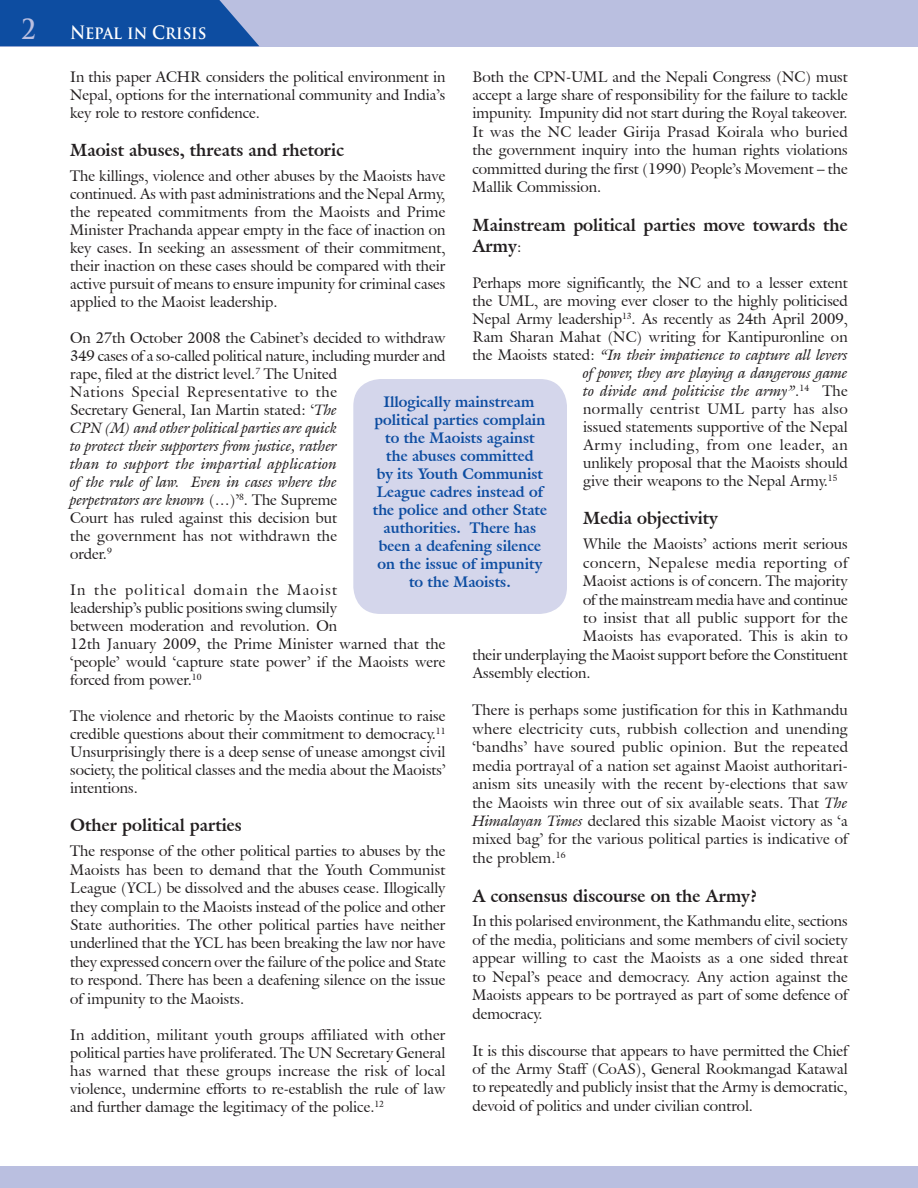
<style>
.page{position:relative;width:918px;height:1188px;background:#fff}
.page>*{position:absolute;margin:0;border:0;box-sizing:border-box;transform-origin:0 0}
.t1{font:700 27px "Trajan Pro";color:#babfe0;scale:.9 1}
.t2{font:700 18px "Trajan Pro";color:#fff;scale:.9 1}
.Sub_Head{font:700 17.25px/20.7px "Galliard IT Cby BT";color:#231f20}
.t3{font:15px/18px "Galliard IT Cby BT";color:#231f20;text-align:justify}
.box_text{font:700 15px/18px "Galliard IT Cby BT";color:#0d4da1;text-align:center}
.t4{font:italic 15px "Galliard IT Cby BT";color:#231f20}
.t5{font:15px "Galliard IT Cby BT";letter-spacing:.035em;color:#231f20}
.t6{font:15px "Galliard IT Cby BT";letter-spacing:.03em;color:#231f20}
.t7{font:15px "Galliard IT Cby BT";letter-spacing:.045em;color:#231f20}
.s1{font-style:italic}
.s2{font-weight:400;font-size:15px}
.s3{font-style:normal}
</style>
<div class="page">
<div style="left:0;top:0;width:918px;height:46px;background:#babfe0"></div>
<div style="left:0;top:1167px;width:918px;height:21px;background:#babfe0"></div>
<svg style="left:0;top:0;width:259px;height:46px;background:#1a55a5"></svg>
<div style="left:353px;top:379px;width:214px;height:235px;background:#d4d6eb;border-radius:27px"></div>
<p class="t1" style="left:21px;top:13px;width:18px">2</p>
<p class="t2" style="left:70px;top:21px;width:153px">Nepal in Crisis</p>
<p class="t3" style="left:70px;top:67px;width:377px">In this paper ACHR considers the political environment in Nepal, options for the international community and India’s key role to restore confidence.</p>
<p class="Sub_Head" style="left:70px;top:140px;width:275px">Maoist abuses, threats and rhetoric</p>
<p class="t3" style="left:70px;top:166px;width:377px">The killings, violence and other abuses by the Maoists have continued. As with past administrations and the Nepal Army, the repeated commitments from the Maoists and Prime Minister Prachanda appear empty in the face of inaction on key cases. In seeking an assessment of their commitment, their inaction on these cases should be compared with their active pursuit of means to ensure impunity for criminal cases applied to the Maoist leadership.</p>
<p class="t3" style="left:70px;top:328px;width:377px;text-align:left">On 27th October 2008 the Cabinet’s decided to withdraw 349 cases of a so-called political nature, including murder and rape, filed at the district level.<sup>7</sup> The United<br>Nations Special Representative to the<br>Secretary General, Ian Martin stated: ‘<span class="s1">The<br>CPN (M) and other political parties are quick<br>to protect their supporters from justice, rather<br>than to support the impartial application<br>of the rule of law. Even in cases where the<br>perpetrators are known</span> (…)’<sup>8</sup>. The Supreme<br>Court has ruled against this decision but<br>the government has not withdrawn the<br>order.<sup>9</sup></p>
<p class="t3" style="left:70px;top:580px;width:377px;text-align:left">In the political domain the Maoist<br>leadership’s public positions swing clumsily<br>between moderation and revolution. On<br>12th January 2009, the Prime Minister warned that the ‘people’ would ‘capture state power’ if the Maoists were forced from power.<sup>10</sup></p>
<p class="t3" style="left:70px;top:706px;width:377px">The violence and rhetoric by the Maoists continue to raise credible questions about their commitment to democracy.<sup>11<br></sup>Unsurprisingly there is a deep sense of unease amongst civil society, the political classes and the media about the Maoists’ intentions.</p>
<p class="Sub_Head" style="left:70px;top:815px;width:173px">Other political parties</p>
<p class="t3" style="left:70px;top:842px;width:377px;line-height:18.5px">The response of the other political parties to abuses by the Maoists has been to demand that the Youth Communist League (YCL) be dissolved and the abuses cease. Illogically they complain to the Maoists instead of the police and other State authorities. The other political parties have neither underlined that the YCL has been breaking the law nor have they expressed concern over the failure of the police and State to respond. There has been a deafening silence on the issue of impunity to the Maoists.</p>
<p class="t3" style="left:70px;top:1025px;width:377px">In addition, militant youth groups affiliated with other political parties have proliferated. The UN Secretary General has warned that these groups increase the risk of local violence, undermine efforts to re-establish the rule of law and further damage the legitimacy of the police.<sup>12</sup></p>
<p class="t3" style="left:472px;top:67px;width:377px;line-height:18.5px">Both the CPN-UML and the Nepali Congress (NC) must accept a large share of responsibility for the failure to tackle impunity. Impunity did not start during the Royal takeover.<br>It was the NC leader Girija Prasad Koirala who buried the government inquiry into the human rights violations committed during the first (1990) People’s Movement – the Mallik Commission.</p>
<p class="Sub_Head" style="left:472px;top:215px;width:377px">Mainstream political parties move towards the<br>Army<span class="s2">:</span></p>
<p class="t3" style="left:472px;top:273px;width:377px">Perhaps more significantly, the NC and to a lesser extent</p>
<p class="t3" style="left:472px;top:291px;width:377px">the UML, are moving ever closer to the highly politicised</p>
<p class="t3" style="left:472px;top:309px;width:377px">Nepal Army leadership<sup>13</sup>. As recently as 24th April 2009,</p>
<p class="t3" style="left:472px;top:327px;width:377px">Ram Sharan Mahat (NC) writing for Kantipuronline on</p>
<p class="t4" style="left:472px;top:344px;width:377px"><span class="s3">the Maoists stated:</span> “In their impatience to capture all levers</p>
<p class="t4" style="left:583px;top:362px;width:266px">of power, they are playing a dangerous game</p>
<p class="t4" style="left:583px;top:380px;width:266px">to divide and politicise the army”<span class="s3">.</span><sup>14</sup> <span class="s3">The</span></p>
<p class="t6" style="left:583px;top:399px;width:266px">normally centrist UML party has also</p>
<p class="t3" style="left:583px;top:417px;width:266px">issued statements supportive of the Nepal</p>
<p class="t7" style="left:583px;top:435px;width:266px">Army including, from one leader, an</p>
<p class="t3" style="left:583px;top:453px;width:266px">unlikely proposal that the Maoists should</p>
<p class="t3" style="left:583px;top:471px;width:256px">give their weapons to the Nepal Army.<sup>15</sup></p>
<p class="Sub_Head" style="left:583px;top:508px;width:136px">Media objectivity</p>
<p class="t3" style="left:583px;top:535px;width:266px">While the Maoists’ actions merit serious</p>
<p class="t5" style="left:583px;top:553px;width:266px">concern, Nepalese media reporting of</p>
<p class="t3" style="left:583px;top:572px;width:266px">Maoist actions is of concern. The majority</p>
<p class="t3" style="left:583px;top:590px;width:266px">of the mainstream media have and continue</p>
<p class="t3" style="left:583px;top:609px;width:266px">to insist that all public support for the</p>
<p class="t3" style="left:583px;top:627px;width:266px">Maoists has evaporated. This is akin to</p>
<p class="t3" style="left:472px;top:646px;width:377px">their underplaying the Maoist support before the Constituent</p>
<p class="t3" style="left:472px;top:664px;width:120px">Assembly election.</p>
<p class="t3" style="left:472px;top:701px;width:377px;line-height:18.5px">There is perhaps some justification for this in Kathmandu where electricity cuts, rubbish collection and unending ‘bandhs’ have soured public opinion. But the repeated media portrayal of a nation set against Maoist authoritari&shy;anism sits uneasily with the recent by-elections that saw the Maoists win three out of six available seats. That <span class="s1">The Himalayan Times</span> declared this sizable Maoist victory as ‘a mixed bag’ for the various political parties is indicative of the problem.<sup>16</sup></p>
<p class="Sub_Head" style="left:472px;top:885px;width:286px">A consensus discourse on the Army?</p>
<p class="t3" style="left:472px;top:912px;width:377px;line-height:18.5px">In this polarised environment, the Kathmandu elite, sections of the media, politicians and some members of civil society appear willing to cast the Maoists as a one sided threat to Nepal’s peace and democracy. Any action against the Maoists appears to be portrayed as part of some defence of democracy.</p>
<p class="t3" style="left:472px;top:1041px;width:377px;line-height:18.5px">It is this discourse that appears to have permitted the Chief of the Army Staff (CoAS), General Rookmangad Katawal to repeatedly and publicly insist that the Army is democratic, devoid of politics and under civilian control.</p>
<p class="box_text" style="left:373px;top:393px;width:176px">Illogically mainstream political parties complain to the Maoists against the abuses committed<br>by its Youth Communist<br>League cadres instead of the police and other State authorities. There has been a deafening silence on the issue of impunity to the Maoists.</p>
</div>
